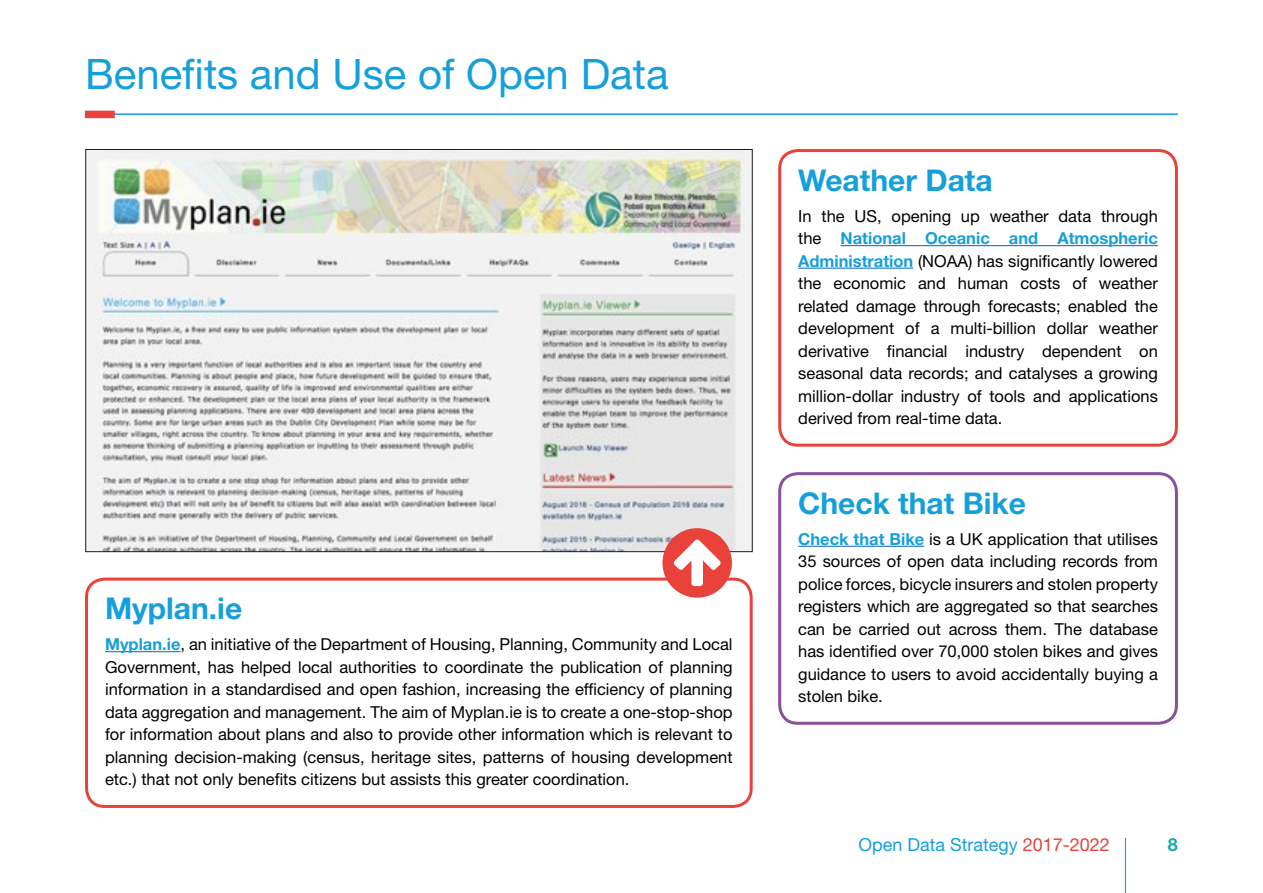
<style>
.page{position:relative;width:1263px;height:893px;background:#fff}
.page>*{position:absolute;margin:0;border:0;box-sizing:border-box;transform-origin:0 0}
.t1{font:42px "Helvetica Neue LT Std";color:#159fdb}
.t2{font:700 30px "Helvetica Neue LT Std";color:#159fdb}
.t3{font:18px "Helvetica Neue LT Std";color:#159fdb}
.t4{font:700 18px "Helvetica Neue LT Std";color:#20a6ad}
.t5{font:16.5px/22.5px "Helvetica Neue LT Std";color:#000;text-align:justify}
.s1{font-weight:700;color:#159fdb}
.s2{color:#e8423b}
</style>
<div class="page">
<hr style="left:1125px;top:838px;width:1px;height:55px;background:#159fdb">
<hr style="left:85px;top:113px;width:1093px;height:2px;background:#159fdb">
<div style="left:85px;top:111px;width:30px;height:7px;background:#e8423b"></div>
<hr style="left:105px;top:651px;width:75px;height:1px;background:#0563c1">
<div style="left:85px;top:578px;width:668px;height:230px;border:3px solid #e8423b;border-radius:18px"></div>
<img style="left:87px;top:151px;width:664px;height:399px">
<hr style="left:798px;top:546px;width:126px;height:1px;background:#0563c1">
<div style="left:778px;top:472px;width:400px;height:253px;border:3px solid #87519b;border-radius:18px"></div>
<hr style="left:840px;top:245px;width:318px;height:1px;background:#0563c1">
<hr style="left:798px;top:268px;width:115px;height:1px;background:#0563c1">
<div style="left:778px;top:149px;width:400px;height:298px;border:3px solid #e8423b;border-radius:18px"></div>
<svg style="left:662px;top:528px;width:70px;height:70px"></svg>
<h1 class="t1" style="left:85px;top:49px;width:585px">Benefits and Use of Open Data</h1>
<h2 class="t2" style="left:105px;top:590px;width:139px">Myplan.ie</h2>
<p class="t5" style="left:105px;top:633px;width:629px"><span class="s1">Myplan.ie</span>, an initiative of the Department of Housing, Planning, Community and Local Government, has helped local authorities to coordinate the publication of planning information in a standardised and open fashion, increasing the efficiency of planning data aggregation and management. The aim of Myplan. ie is to create a one-stop-shop for information about plans and also to provide other information which is relevant to planning decision-making (census, heritage sites, patterns of housing development etc.) that not only benefits citizens but assists this greater coordination.</p>
<h2 class="t2" style="left:798px;top:161px;width:196px">Weather Data</h2>
<p class="t5" style="left:798px;top:204px;width:361px">In the US, opening up weather data through the <span class="s1">National Oceanic and Atmospheric Administration</span> (NOAA) has significantly lowered the economic and human costs of weather related damage through forecasts; enabled the development of a multi-billion dollar weather derivative financial industry dependent on seasonal data records; and catalyses a growing million-dollar industry of tools and applications derived from real-time data.</p>
<h2 class="t2" style="left:798px;top:484px;width:229px">Check that Bike</h2>
<p class="t5" style="left:798px;top:527px;width:361px"><span class="s1">Check that Bike</span> is a UK application that utilises 35 sources of open data including records from police forces, bicycle insurers and stolen property registers which are aggregated so that searches can be carried out across them. The database has identified over 70,000 stolen bikes and gives guidance to users to avoid accidentally buying a stolen bike.</p>
<p class="t3" style="left:858px;top:833px;width:253px">Open Data Strategy <span class="s2">2017-2022</span></p>
<p class="t4" style="left:1168px;top:833px;width:12px">8</p>
</div>
